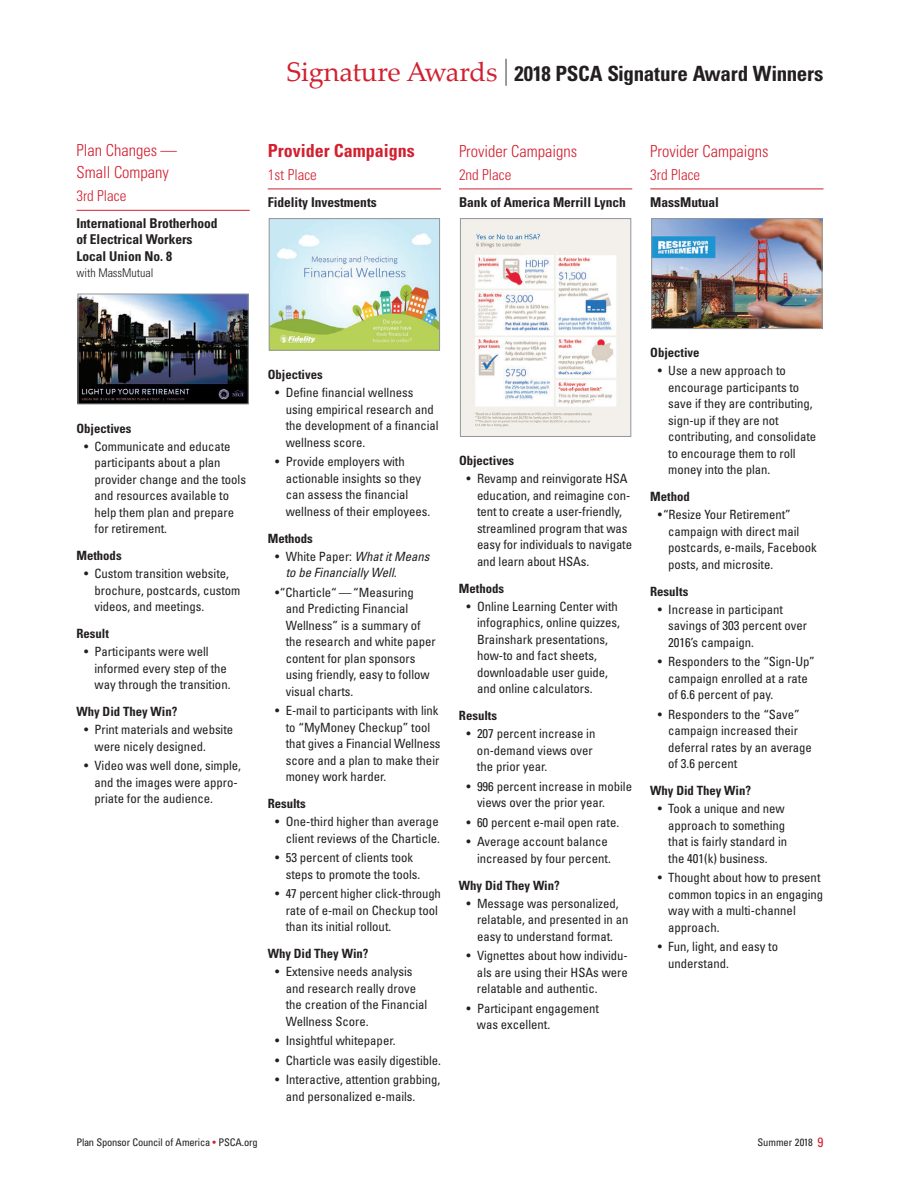
<style>
.page{position:relative;width:918px;height:1188px;background:#fff}
.page>*{position:absolute;margin:0;border:0;box-sizing:border-box;transform-origin:0 0}
._01b-_2nd_Page_Hd{font:700 condensed 21px "Univers LT Std";letter-spacing:-.01em;color:#231f20}
._81a-__1707_Sig_Awrd{font:700 condensed 18px "Univers LT Std";color:#d2202f}
._81a-__1707_Sig_Awrd-2{font:300 condensed 16.5px/22.5px "Univers LT Std";color:#d2202f}
._81b-__1707_Sig_Awrd{font:300 condensed 15px "Univers LT Std";color:#d2202f}
._81c-__1707_Sig_Awrd{font:700 condensed 13.5px/16.5px "Univers LT Std";color:#231f20}
._81q-__1707_Sig_Awrd{font:condensed 12.75px/16.5px "Univers LT Std";color:#231f20}
._81qb-__1707_Sig_Awr{font:condensed 12.75px/16.5px "Univers LT Std";color:#231f20}
._81eb-__1707_Sig_Awr{font:700 condensed 12.75px "Univers LT Std";color:#231f20}
._81q-__1707_Sig_Awrd-2{font:italic condensed 12.75px/16.5px "Univers LT Std";color:#231f20}
._81e-__1707_Sig_Awrd{font:700 condensed 12.75px "Univers LT Std";color:#231f20}
._81d-__1707_Sig_Awrd{font:300 condensed 12px "Univers LT Std";color:#231f20}
.t1{font:condensed 10.5px "Univers LT Std";letter-spacing:-.02em;color:#231f20}
.t2{font:condensed 10.5px "Univers LT Std";color:#231f20}
.s1{font-family:"Palatino Linotype";font-weight:400;font-stretch:normal;font-size:27px;color:#d2202f}
.s2{font-weight:400;font-size:27px}
.s3{font-style:normal}
.s4{color:#d2202f}
.s5{font-size:13.5px;color:#d2202f}
</style>
<div class="page">
<hr style="left:76px;top:210px;width:174px;height:1px;background:#d2202f">
<img style="left:80px;top:296px;width:167px;height:106px">
<div style="left:78px;top:294px;width:171px;height:110px;border:1px solid #939598"></div>
<hr style="left:268px;top:189px;width:173px;height:1px;background:#d2202f">
<img style="left:271px;top:220px;width:167px;height:129px">
<div style="left:269px;top:218px;width:171px;height:133px;border:1px solid #939598"></div>
<hr style="left:459px;top:189px;width:173px;height:1px;background:#d2202f">
<img style="left:462px;top:220px;width:167px;height:215px">
<div style="left:460px;top:218px;width:171px;height:219px;border:1px solid #939598"></div>
<hr style="left:650px;top:189px;width:174px;height:1px;background:#d2202f">
<img style="left:653px;top:220px;width:167px;height:107px">
<div style="left:651px;top:218px;width:171px;height:111px;border:1px solid #939598"></div>
<p class="_81a-__1707_Sig_Awrd-2" style="left:76px;top:139px;width:102px">Plan Changes —<br>Small Company</p>
<p class="_81b-__1707_Sig_Awrd" style="left:76px;top:187px;width:51px">3rd Place</p>
<p class="_81c-__1707_Sig_Awrd" style="left:76px;top:215px;width:143px">International Brotherhood of Electrical Workers<br>Local Union No. 8</p>
<p class="_81d-__1707_Sig_Awrd" style="left:76px;top:266px;width:78px">with MassMutual</p>
<p class="_01b-_2nd_Page_Hd" style="left:287px;top:60px;width:538px"><span class="s1">Signature Awards</span> <span class="s2">|</span> 2018 PSCA Signature Award Winners</p>
<p class="_81a-__1707_Sig_Awrd" style="left:268px;top:140px;width:148px">Provider Campaigns</p>
<p class="_81b-__1707_Sig_Awrd" style="left:268px;top:165px;width:51px">1st Place</p>
<p class="_81c-__1707_Sig_Awrd" style="left:268px;top:193px;width:110px">Fidelity Investments</p>
<p class="_81a-__1707_Sig_Awrd-2" style="left:459px;top:140px;width:120px">Provider Campaigns</p>
<p class="_81b-__1707_Sig_Awrd" style="left:459px;top:165px;width:54px">2nd Place</p>
<p class="_81c-__1707_Sig_Awrd" style="left:459px;top:193px;width:168px">Bank of America Merrill Lynch</p>
<p class="_81a-__1707_Sig_Awrd-2" style="left:650px;top:140px;width:120px">Provider Campaigns</p>
<p class="_81b-__1707_Sig_Awrd" style="left:650px;top:165px;width:51px">3rd Place</p>
<p class="_81c-__1707_Sig_Awrd" style="left:650px;top:193px;width:70px">MassMutual</p>
<p class="_81e-__1707_Sig_Awrd" style="left:76px;top:421px;width:57px">Objectives</p>
<p class="_81q-__1707_Sig_Awrd" style="left:94px;top:438px;width:153px;text-indent:-10px">• Communicate and educate participants about a plan provider change and the tools and resources available to help them plan and prepare for retirement.</p>
<p class="_81eb-__1707_Sig_Awr" style="left:76px;top:548px;width:47px">Methods</p>
<p class="_81q-__1707_Sig_Awrd" style="left:94px;top:565px;width:147px;text-indent:-10px">• Custom transition website, brochure, postcards, custom videos, and meetings.</p>
<p class="_81eb-__1707_Sig_Awr" style="left:76px;top:626px;width:34px">Result</p>
<p class="_81q-__1707_Sig_Awrd" style="left:94px;top:643px;width:138px;text-indent:-10px">• Participants were well informed every step of the way through the transition.</p>
<p class="_81eb-__1707_Sig_Awr" style="left:76px;top:704px;width:102px">Why Did They Win?</p>
<p class="_81q-__1707_Sig_Awrd" style="left:94px;top:721px;width:140px;text-indent:-10px">• Print materials and website were nicely designed.</p>
<p class="_81qb-__1707_Sig_Awr" style="left:94px;top:757px;width:148px;text-indent:-10px">• Video was well done, simple, and the images were appro&shy;priate for the audience.</p>
<p class="_81e-__1707_Sig_Awrd" style="left:268px;top:367px;width:57px">Objectives</p>
<p class="_81q-__1707_Sig_Awrd" style="left:286px;top:384px;width:154px;text-indent:-10px">• Define financial wellness using empirical research and the development of a financial wellness score.</p>
<p class="_81qb-__1707_Sig_Awr" style="left:286px;top:453px;width:146px;text-indent:-10px">• Provide employers with actionable insights so they can assess the financial wellness of their employees.</p>
<p class="_81eb-__1707_Sig_Awr" style="left:268px;top:530px;width:47px">Methods</p>
<p class="_81q-__1707_Sig_Awrd-2" style="left:286px;top:548px;width:145px;text-indent:-10px"><span class="s3">• White Paper:</span> What it Means to be Financially Well.</p>
<p class="_81qb-__1707_Sig_Awr" style="left:286px;top:584px;width:152px;text-indent:-11px">•“Charticle“ — “Measuring and Predicting Financial<br>Wellness” is a summary of the research and white paper content for plan sponsors using friendly, easy to follow visual charts.</p>
<p class="_81qb-__1707_Sig_Awr" style="left:286px;top:702px;width:156px;text-indent:-10px">• E-mail to participants with link to “MyMoney Checkup” tool that gives a Financial Wellness score and a plan to make their money work harder.</p>
<p class="_81eb-__1707_Sig_Awr" style="left:268px;top:796px;width:40px">Results</p>
<p class="_81q-__1707_Sig_Awrd" style="left:275px;top:813px;width:166px;text-align:right">• One-third higher than average client reviews of the Charticle.</p>
<p class="_81qb-__1707_Sig_Awr" style="left:286px;top:849px;width:136px;text-indent:-10px">• 53 percent of clients took steps to promote the tools.</p>
<p class="_81qb-__1707_Sig_Awr" style="left:286px;top:885px;width:157px;text-indent:-10px">• 47 percent higher click-through rate of e-mail on Checkup tool than its initial rollout.</p>
<p class="_81eb-__1707_Sig_Awr" style="left:268px;top:946px;width:102px">Why Did They Win?</p>
<p class="_81q-__1707_Sig_Awrd" style="left:286px;top:963px;width:143px;text-indent:-10px">• Extensive needs analysis and research really drove the creation of the Financial<br>Wellness Score.</p>
<p class="_81qb-__1707_Sig_Awr" style="left:275px;top:1032px;width:122px">• Insightful whitepaper.</p>
<p class="_81qb-__1707_Sig_Awr" style="left:275px;top:1052px;width:167px">• Charticle was easily digestible.</p>
<p class="_81qb-__1707_Sig_Awr" style="left:286px;top:1071px;width:156px;text-indent:-10px">• Interactive, attention grabbing, and personalized e-mails.</p>
<p class="_81e-__1707_Sig_Awrd" style="left:459px;top:453px;width:57px">Objectives</p>
<p class="_81q-__1707_Sig_Awrd" style="left:477px;top:470px;width:157px;text-indent:-10px">• Revamp and reinvigorate HSA education, and reimagine con&shy;tent to create a user-friendly, streamlined program that was easy for individuals to navigate and learn about HSAs.</p>
<p class="_81eb-__1707_Sig_Awr" style="left:459px;top:580px;width:47px">Methods</p>
<p class="_81q-__1707_Sig_Awrd" style="left:477px;top:598px;width:145px;text-indent:-10px">• Online Learning Center with infographics, online quizzes,<br>Brainshark presentations, how-to and fact sheets, downloadable user guide, and online calculators.</p>
<p class="_81eb-__1707_Sig_Awr" style="left:459px;top:708px;width:40px">Results</p>
<p class="_81q-__1707_Sig_Awrd" style="left:477px;top:725px;width:120px;text-indent:-10px">• 207 percent increase in on-demand views over the prior year.</p>
<p class="_81qb-__1707_Sig_Awr" style="left:477px;top:778px;width:157px;text-indent:-10px">• 996 percent increase in mobile views over the prior year.</p>
<p class="_81qb-__1707_Sig_Awr" style="left:466px;top:814px;width:154px">• 60 percent e-mail open rate.</p>
<p class="_81qb-__1707_Sig_Awr" style="left:466px;top:833px;width:146px;text-align:right">• Average account balance increased by four percent.</p>
<p class="_81eb-__1707_Sig_Awr" style="left:459px;top:877px;width:102px">Why Did They Win?</p>
<p class="_81q-__1707_Sig_Awrd" style="left:477px;top:895px;width:153px;text-indent:-10px">• Message was personalized, relatable, and presented in an easy to understand format.</p>
<p class="_81qb-__1707_Sig_Awr" style="left:477px;top:947px;width:152px;text-align:justify;text-indent:-10px">• Vignettes about how individu&shy;als are using their HSAs were relatable and authentic.</p>
<p class="_81qb-__1707_Sig_Awr" style="left:477px;top:1000px;width:124px;text-indent:-10px">• Participant engagement was excellent.</p>
<p class="_81e-__1707_Sig_Awrd" style="left:650px;top:345px;width:51px">Objective</p>
<p class="_81q-__1707_Sig_Awrd" style="left:668px;top:362px;width:150px;text-indent:-10px">• Use a new approach to encourage participants to save if they are contributing, sign-up if they are not contributing, and consolidate to encourage them to roll money into the plan.</p>
<p class="_81eb-__1707_Sig_Awr" style="left:650px;top:489px;width:41px">Method</p>
<p class="_81q-__1707_Sig_Awrd" style="left:668px;top:506px;width:150px;text-indent:-11px">•“Resize Your Retirement” campaign with direct mail postcards, e-mails, Facebook posts, and microsite.</p>
<p class="_81eb-__1707_Sig_Awr" style="left:650px;top:584px;width:40px">Results</p>
<p class="_81q-__1707_Sig_Awrd" style="left:668px;top:601px;width:140px;text-indent:-10px">• Increase in participant savings of 303 percent over<br>2016’s campaign.</p>
<p class="_81qb-__1707_Sig_Awr" style="left:668px;top:653px;width:148px;text-indent:-10px">• Responders to the “Sign-Up” campaign enrolled at a rate of 6.6 percent of pay.</p>
<p class="_81qb-__1707_Sig_Awr" style="left:668px;top:706px;width:145px;text-indent:-10px">• Responders to the “Save” campaign increased their deferral rates by an average of 3.6 percent</p>
<p class="_81eb-__1707_Sig_Awr" style="left:650px;top:783px;width:102px">Why Did They Win?</p>
<p class="_81q-__1707_Sig_Awrd" style="left:668px;top:800px;width:121px;text-indent:-10px">• Took a unique and new approach to something that is fairly standard in the 401(k) business.</p>
<p class="_81qb-__1707_Sig_Awr" style="left:668px;top:869px;width:157px;text-indent:-10px">• Thought about how to present common topics in an engaging way with a multi-channel approach.</p>
<p class="_81qb-__1707_Sig_Awr" style="left:668px;top:938px;width:111px;text-indent:-10px">• Fun, light, and easy to understand.</p>
<p class="t1" style="left:76px;top:1136px;width:183px">Plan Sponsor Council of America <span class="s4">•</span> PSCA.org</p>
<p class="t2" style="left:758px;top:1136px;width:68px">Summer 2018 <span class="s5">9</span></p>
</div>
